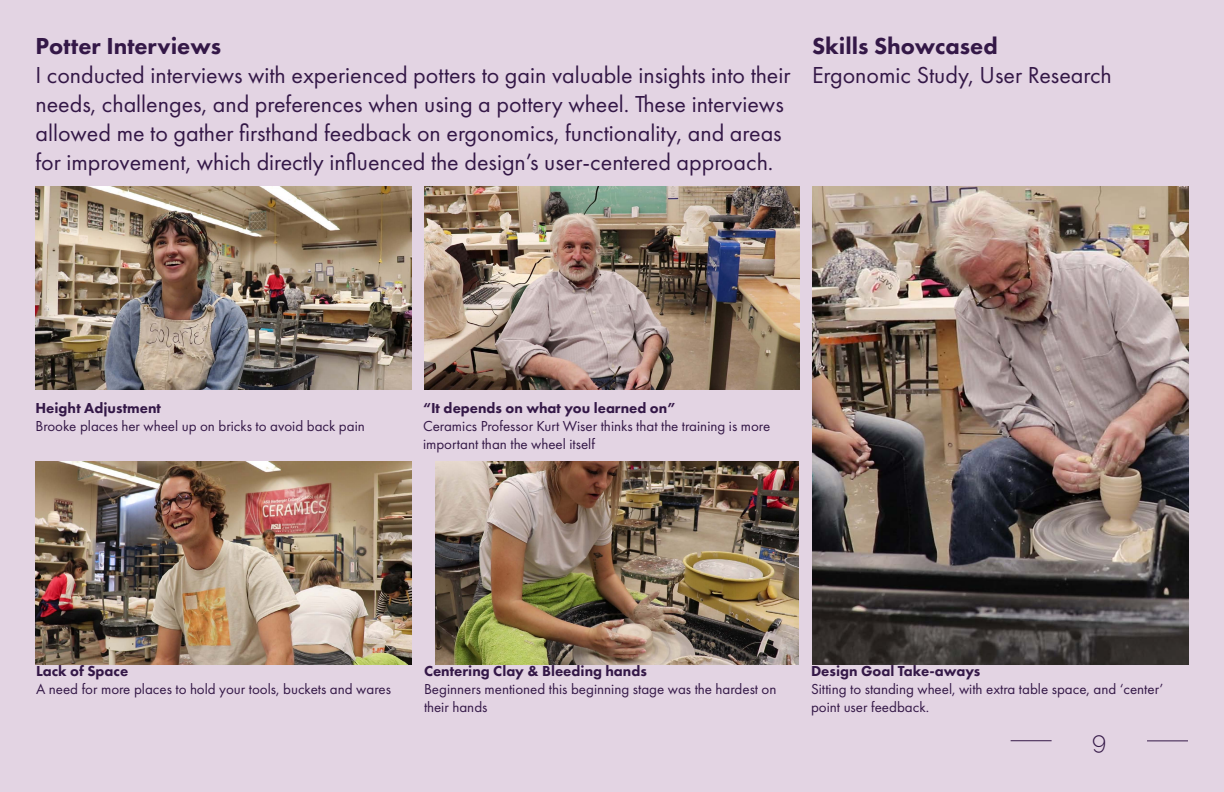
<style>
.page{position:relative;width:1224px;height:792px;background:#e3d4e3}
.page>*{position:absolute;margin:0;border:0;box-sizing:border-box;transform-origin:0 0}
.t1{font:24px/28.8px "Futura PT";color:#341847}
.t2{font:800 24px "Futura PT";color:#341847}
.t3{font:300 24px "Raleway";color:#341847}
.t4{font:15px/18px "Futura PT";color:#341847}
.t5{font:800 15px "Futura PT";color:#341847}
</style>
<div class="page">
<hr style="left:1011px;top:740px;width:41px;height:1px;background:#341847">
<hr style="left:1147px;top:740px;width:41px;height:1px;background:#341847">
<img style="left:813px;top:187px;width:376px;height:478px">
<img style="left:35px;top:186px;width:377px;height:204px">
<img style="left:35px;top:461px;width:377px;height:204px">
<img style="left:424px;top:186px;width:375px;height:204px">
<img style="left:436px;top:461px;width:362px;height:203px">
<p class="t2" style="left:35px;top:31px;width:187px">Potter Interviews</p>
<p class="t1" style="left:35px;top:61px;width:757px">I conducted interviews with experienced potters to gain valuable insights into their needs, challenges, and preferences when using a pottery wheel. These interviews allowed me to gather firsthand feedback on ergonomics, functionality, and areas for improvement, which directly influenced the design’s user-centered approach.</p>
<p class="t2" style="left:812px;top:31px;width:187px">Skills Showcased</p>
<p class="t1" style="left:812px;top:61px;width:301px">Ergonomic Study, User Research</p>
<p class="t5" style="left:35px;top:399px;width:127px">Height Adjustment</p>
<p class="t4" style="left:35px;top:417px;width:331px">Brooke places her wheel up on bricks to avoid back pain</p>
<p class="t5" style="left:423px;top:399px;width:254px">“It depends on what you learned on”</p>
<p class="t4" style="left:423px;top:417px;width:349px">Ceramics Professor Kurt Wiser thinks that the training is more important than the wheel itself</p>
<p class="t5" style="left:36px;top:662px;width:94px">Lack of Space</p>
<p class="t4" style="left:36px;top:680px;width:357px">A need for more places to hold your tools, buckets and wares</p>
<p class="t5" style="left:424px;top:662px;width:224px">Centering Clay &amp; Bleeding hands</p>
<p class="t4" style="left:424px;top:680px;width:354px">Beginners mentioned this beginning stage was the hardest on their hands</p>
<p class="t5" style="left:811px;top:662px;width:171px">Design Goal Take-aways</p>
<p class="t4" style="left:811px;top:680px;width:354px">Sitting to standing wheel, with extra table space, and ‘center’ point user feedback.</p>
<p class="t3" style="left:1092px;top:727px;width:16px">9</p>
</div>
